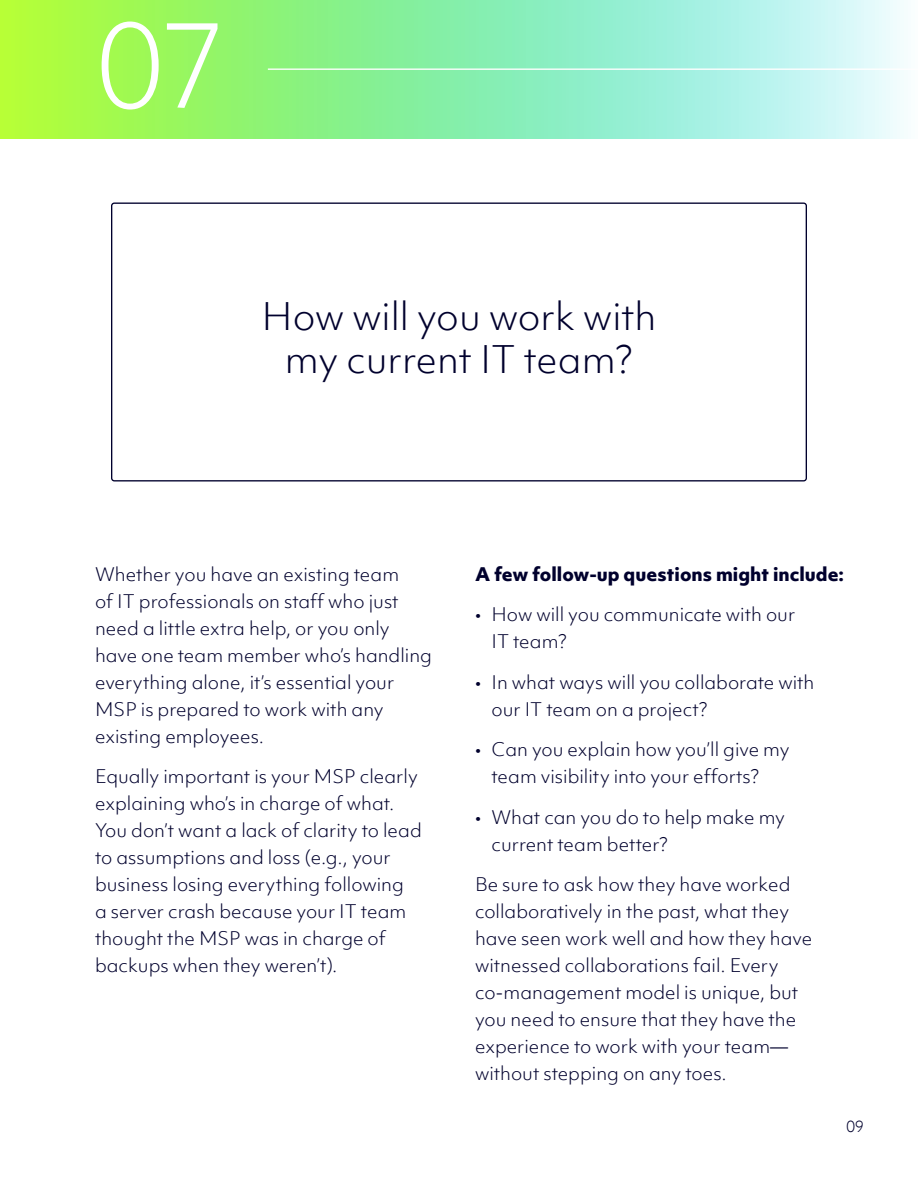
<style>
.page{position:relative;width:918px;height:1188px;background:#fff}
.page>*{position:absolute;margin:0;border:0;box-sizing:border-box;transform-origin:0 0}
.t1{font:300 113.4px "Objektiv Mk 1";color:#fff}
.t2{font:300 36.45px/43.8px "Objektiv Mk 1";color:#00002d;text-align:center}
.t3{font:300 18px/27px "Objektiv Mk 1";color:#00002d}
.t4{font:800 18px "Objektiv Mk 1";color:#00002d}
.t5{font:300 15px "Objektiv Mk 1";color:#00002d}
</style>
<div class="page">
<svg style="left:0;top:0;width:904px;height:138px"></svg>
<hr style="left:268px;top:69px;width:650px;height:1px;background:#fff">
<h1 class="t1" style="left:95px;top:-12px;width:134px">07</h1>
<h2 class="t2" style="left:262px;top:294px;width:396px">How will you work with my current IT team?</h2>
<p class="t3" style="left:95px;top:561px;width:339px">Whether you have an existing team<br>of IT professionals on staff who just need a little extra help, or you only have one team member who’s handling everything alone, it’s essential your MSP is prepared to work with any existing employees.</p>
<p class="t3" style="left:95px;top:763px;width:328px">Equally important is your MSP clearly explaining who’s in charge of what.<br>You don’t want a lack of clarity to lead to assumptions and loss (e.g., your business losing everything following<br>a server crash because your IT team thought the MSP was in charge of backups when they weren’t).</p>
<p class="t4" style="left:475px;top:561px;width:371px">A few follow-up questions might include:</p>
<p class="t3" style="left:492px;top:601px;width:305px;text-indent:-16px">• How will you communicate with our<br>IT team?</p>
<p class="t3" style="left:492px;top:669px;width:324px;text-indent:-16px">• In what ways will you collaborate with our IT team on a project?</p>
<p class="t3" style="left:492px;top:736px;width:300px;text-indent:-16px">• Can you explain how you’ll give my team visibility into your efforts?</p>
<p class="t3" style="left:492px;top:804px;width:295px;text-indent:-16px">• What can you do to help make my current team better?</p>
<p class="t3" style="left:475px;top:871px;width:339px">Be sure to ask how they have worked collaboratively in the past, what they have seen work well and how they have witnessed collaborations fail. Every co-management model is unique, but you need to ensure that they have the experience to work with your team— without stepping on any toes.</p>
<p class="t5" style="left:846px;top:1116px;width:19px">09</p>
</div>
